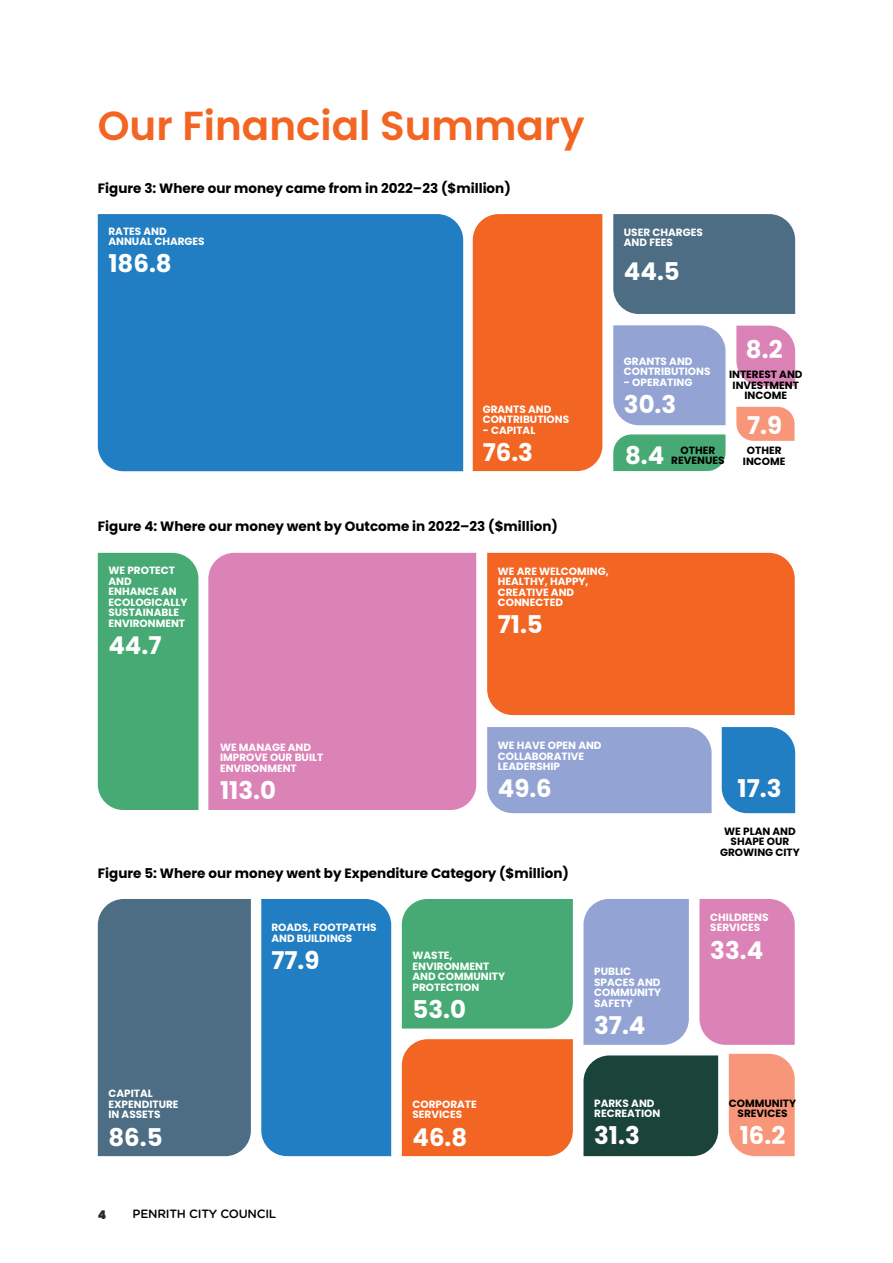
<style>
.page{position:relative;width:893px;height:1263px;background:#fff}
.page>*{position:absolute;margin:0;border:0;box-sizing:border-box;transform-origin:0 0}
.t1{font:600 40.5px "Poppins";color:#f26522}
.t2{font:700 24.45px "Poppins";color:#fff}
.t3{font:700 13.5px "Poppins";color:#000}
.t4{font:500 12px "Gotham Rounded";letter-spacing:-.02em;color:#000}
.t5{font:900 12px "Poppins";color:#292829}
.t6{font:700 10.5px/10.5px "Poppins";color:#fff}
.t7{font:700 10.5px/10.5px "Poppins";color:#000;text-align:center}
</style>
<div class="page">
<div style="left:98px;top:214px;width:365px;height:257px;background:#217ec2"></div>
<div style="left:98px;top:899px;width:153px;height:257px;background:#4c6d84"></div>
<div style="left:402px;top:1039px;width:171px;height:117px;background:#f26522"></div>
<div style="left:583px;top:899px;width:106px;height:146px;background:#93a4d4"></div>
<div style="left:402px;top:899px;width:171px;height:129px;background:#47aa74"></div>
<div style="left:699px;top:899px;width:96px;height:146px;background:#db82b6"></div>
<div style="left:583px;top:1055px;width:135px;height:101px;background:#1a4339"></div>
<div style="left:729px;top:1054px;width:66px;height:102px;background:#f79679"></div>
<div style="left:261px;top:899px;width:130px;height:257px;background:#217ec2"></div>
<div style="left:98px;top:553px;width:100px;height:257px;background:#47aa74"></div>
<div style="left:208px;top:553px;width:268px;height:257px;background:#db82b6"></div>
<div style="left:487px;top:553px;width:308px;height:162px;background:#f26522"></div>
<div style="left:487px;top:727px;width:225px;height:86px;background:#93a4d4"></div>
<div style="left:722px;top:727px;width:73px;height:86px;background:#217ec2"></div>
<div style="left:473px;top:214px;width:129px;height:257px;background:#f26522"></div>
<div style="left:613px;top:325px;width:112px;height:100px;background:#93a4d4"></div>
<svg style="left:736px;top:326px;width:59px;height:60px;background:#dd8cbc"></svg>
<svg style="left:736px;top:407px;width:59px;height:34px;background:#f79e83"></svg>
<div style="left:613px;top:434px;width:112px;height:37px;background:#47aa74"></div>
<div style="left:613px;top:214px;width:182px;height:100px;background:#4c6d84"></div>
<h1 class="t1" style="left:98px;top:102px;width:488px">Our Financial Summary</h1>
<p class="t3" style="left:98px;top:180px;width:414px">Figure 3: Where our money came from in 2022–23 ($million)</p>
<p class="t6" style="left:108px;top:226px;width:98px">RATES AND<br>ANNUAL CHARGES</p>
<h2 class="t2" style="left:108px;top:249px;width:65px">186.8</h2>
<p class="t6" style="left:624px;top:227px;width:81px">USER CHARGES<br>AND FEES</p>
<h2 class="t2" style="left:624px;top:257px;width:57px">44.5</h2>
<p class="t6" style="left:483px;top:404px;width:88px">GRANTS AND<br>CONTRIBUTIONS</p>
<p class="t6" style="left:483px;top:425px;width:54px">- CAPITAL</p>
<h2 class="t2" style="left:483px;top:438px;width:52px">76.3</h2>
<p class="t6" style="left:624px;top:356px;width:88px">GRANTS AND<br>CONTRIBUTIONS</p>
<p class="t6" style="left:624px;top:377px;width:70px">- OPERATING</p>
<h2 class="t2" style="left:624px;top:390px;width:54px">30.3</h2>
<h2 class="t2" style="left:746px;top:335px;width:38px">8.2</h2>
<p class="t7" style="left:729px;top:369px;width:75px">INTEREST AND<br>INVESTMENT<br>INCOME</p>
<h2 class="t2" style="left:747px;top:411px;width:36px">7.9</h2>
<h2 class="t2" style="left:625px;top:441px;width:41px">8.4</h2>
<p class="t7" style="left:671px;top:445px;width:55px">OTHER<br>REVENUES</p>
<p class="t7" style="left:743px;top:445px;width:44px">OTHER<br>INCOME</p>
<p class="t3" style="left:98px;top:519px;width:462px">Figure 4: Where our money went by Outcome in 2022–23 ($million)</p>
<p class="t6" style="left:108px;top:566px;width:81px">WE PROTECT<br>AND<br>ENHANCE AN<br>ECOLOGICALLY<br>SUSTAINABLE<br>ENVIRONMENT</p>
<h2 class="t2" style="left:108px;top:632px;width:55px">44.7</h2>
<p class="t6" style="left:498px;top:566px;width:113px">WE ARE WELCOMING,<br>HEALTHY, HAPPY,<br>CREATIVE AND<br>CONNECTED</p>
<h2 class="t2" style="left:498px;top:610px;width:47px">71.5</h2>
<p class="t6" style="left:220px;top:742px;width:105px">WE MANAGE AND<br>IMPROVE OUR BUILT<br>ENVIRONMENT</p>
<h2 class="t2" style="left:220px;top:777px;width:57px">113.0</h2>
<p class="t6" style="left:498px;top:740px;width:105px">WE HAVE OPEN AND<br>COLLABORATIVE<br>LEADERSHIP</p>
<h2 class="t2" style="left:498px;top:774px;width:56px">49.6</h2>
<h2 class="t2" style="left:738px;top:774px;width:45px">17.3</h2>
<p class="t7" style="left:720px;top:826px;width:81px">WE PLAN AND<br>SHAPE OUR<br>GROWING CITY</p>
<p class="t3" style="left:98px;top:865px;width:473px">Figure 5: Where our money went by Expenditure Category ($million)</p>
<p class="t6" style="left:108px;top:1088px;width:72px">CAPITAL<br>EXPENDITURE<br>IN ASSETS</p>
<h2 class="t2" style="left:108px;top:1123px;width:56px">86.5</h2>
<p class="t6" style="left:271px;top:922px;width:107px">ROADS, FOOTPATHS<br>AND BUILDINGS</p>
<h2 class="t2" style="left:271px;top:946px;width:50px">77.9</h2>
<p class="t6" style="left:412px;top:950px;width:94px">WASTE,<br>ENVIRONMENT<br>AND COMMUNITY<br>PROTECTION</p>
<h2 class="t2" style="left:412px;top:995px;width:55px">53.0</h2>
<p class="t6" style="left:412px;top:1099px;width:66px">CORPORATE<br>SERVICES</p>
<h2 class="t2" style="left:412px;top:1123px;width:56px">46.8</h2>
<p class="t5" style="left:98px;top:1207px;width:10px">4</p>
<p class="t4" style="left:133px;top:1205px;width:145px">PENRITH CITY COUNCIL</p>
<p class="t6" style="left:594px;top:966px;width:69px">PUBLIC<br>SPACES AND<br>COMMUNITY<br>SAFETY</p>
<h2 class="t2" style="left:594px;top:1011px;width:53px">37.4</h2>
<p class="t6" style="left:594px;top:1098px;width:68px">PARKS AND<br>RECREATION</p>
<h2 class="t2" style="left:594px;top:1122px;width:47px">31.3</h2>
<p class="t6" style="left:710px;top:912px;width:60px">CHILDRENS<br>SERVICES</p>
<h2 class="t2" style="left:710px;top:936px;width:55px">33.4</h2>
<p class="t7" style="left:729px;top:1098px;width:69px">COMMUNITY<br>SREVICES</p>
<h2 class="t2" style="left:740px;top:1122px;width:47px">16.2</h2>
</div>
